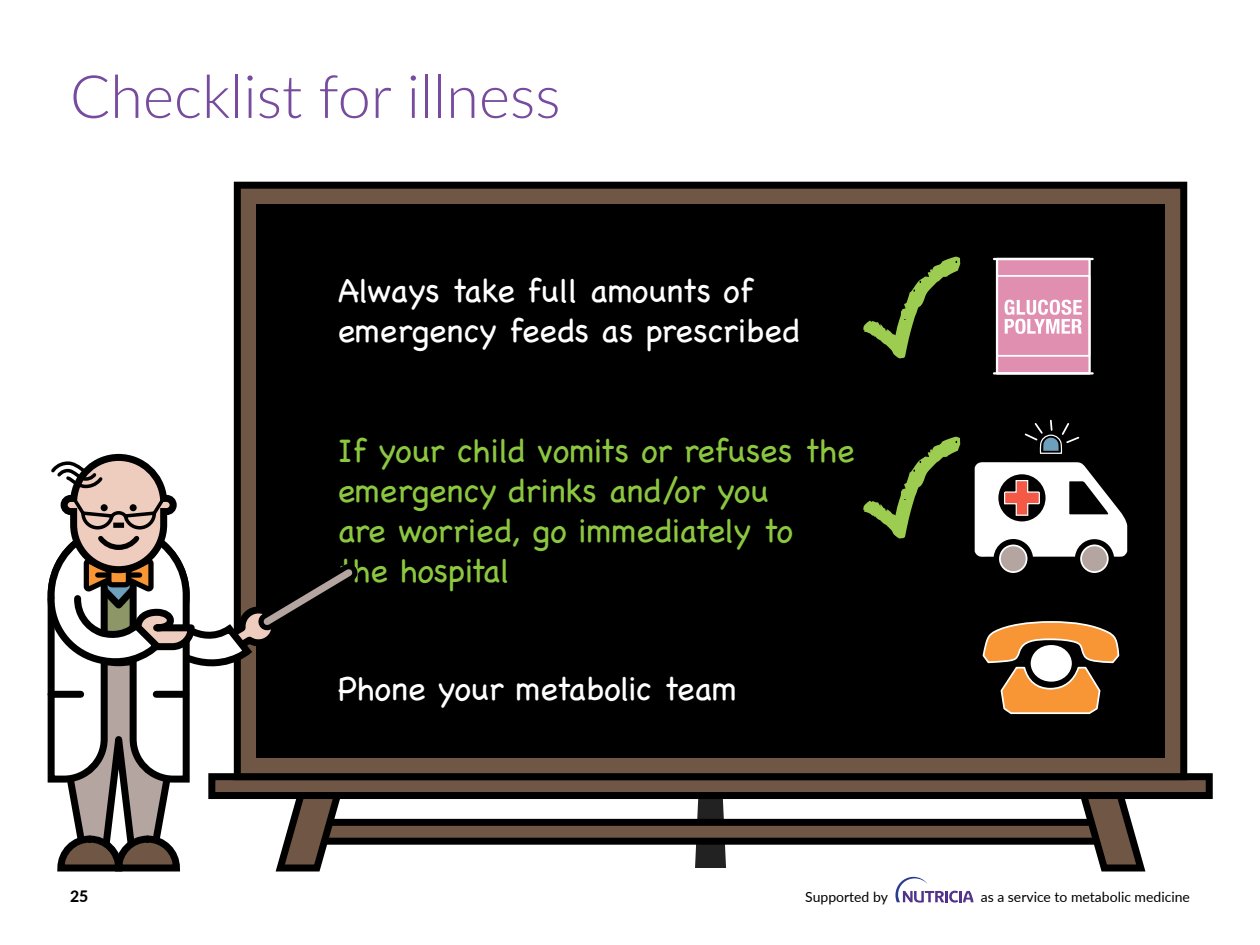
<style>
.page{position:relative;width:1260px;height:945px;background:#fff}
.page>*{position:absolute;margin:0;border:0;box-sizing:border-box;transform-origin:0 0}
.t1{font:300 59.5px "Lato";color:#774b9e}
.t2{font:300 33.25px/39.9px "Chalkboard SE";letter-spacing:-.01em;color:#8cc740}
.t3{font:300 33.25px/39.9px "Chalkboard SE";letter-spacing:-.01em;color:#fff}
.t4{font:800 15.75px "Lato";color:#000}
.t5{font:14px "Lato";color:#000}
</style>
<div class="page">
<svg style="left:895px;top:877px;width:79px;height:26px"></svg>
<svg style="left:695px;top:799px;width:31px;height:69px"></svg>
<div style="left:212px;top:777px;width:997px;height:19px;background:#705645"></div>
<div style="left:208px;top:773px;width:1005px;height:26px;border:7px solid #000"></div>
<div style="left:237px;top:185px;width:947px;height:592px;background:#705645"></div>
<div style="left:234px;top:182px;width:953px;height:598px;border:7px solid #000"></div>
<div style="left:256px;top:204px;width:909px;height:554px;background:#000"></div>
<div style="left:309px;top:822px;width:803px;height:19px;background:#705645"></div>
<div style="left:305px;top:819px;width:811px;height:26px;border:7px solid #000"></div>
<svg style="left:1075px;top:791px;width:75px;height:81px"></svg>
<svg style="left:982px;top:621px;width:138px;height:94px"></svg>
<div style="left:1031px;top:645px;width:41px;height:37px;border:2px solid #fff;border-radius:50%"></div>
<div style="left:1032px;top:646px;width:39px;height:35px;background:#fff;border-radius:50%"></div>
<div style="left:1081px;top:545px;width:27px;height:27px;background:#b4a5a0;border-radius:50%"></div>
<div style="left:1000px;top:545px;width:27px;height:27px;background:#b4a5a0;border-radius:50%"></div>
<svg style="left:1024px;top:419px;width:56px;height:35px"></svg>
<svg style="left:974px;top:462px;width:154px;height:95px"></svg>
<div style="left:1080px;top:544px;width:29px;height:29px;border:2px solid #fff;border-radius:50%"></div>
<div style="left:999px;top:545px;width:29px;height:28px;border:2px solid #fff;border-radius:50%"></div>
<div style="left:997px;top:259px;width:93px;height:114px;background:#e08fb1"></div>
<div style="left:996px;top:258px;width:95px;height:117px;border:2px solid #fff"></div>
<hr style="left:994px;top:258px;width:99px;height:2px;background:#fff">
<hr style="left:994px;top:372px;width:99px;height:3px;background:#fff">
<div style="left:996px;top:275px;width:94px;height:82px;border:2px solid #fff"></div>
<svg style="left:1005px;top:300px;width:77px;height:34px"></svg>
<svg style="left:863px;top:257px;width:97px;height:102px"></svg>
<svg style="left:863px;top:437px;width:97px;height:102px"></svg>
<svg style="left:47px;top:450px;width:312px;height:422px"></svg>
<div style="left:156px;top:691px;width:30px;height:7px;background:#000"></div>
<div style="left:51px;top:691px;width:30px;height:7px;background:#000"></div>
<h1 class="t1" style="left:70px;top:55px;width:492px">Checklist for illness</h1>
<p class="t3" style="left:338px;top:268px;width:464px">Always take full amounts of emergency feeds as prescribed</p>
<p class="t2" style="left:338px;top:429px;width:518px">If your child vomits or refuses the emergency drinks and/or you<br>are worried, go immediately to<br>the hospital</p>
<p class="t3" style="left:338px;top:667px;width:400px">Phone your metabolic team</p>
<p class="t4" style="left:70px;top:885px;width:20px">25</p>
<p class="t5" style="left:981px;top:887px;width:211px">as a service to metabolic medicine</p>
<p class="t5" style="left:805px;top:887px;width:84px">Supported by</p>
</div>
